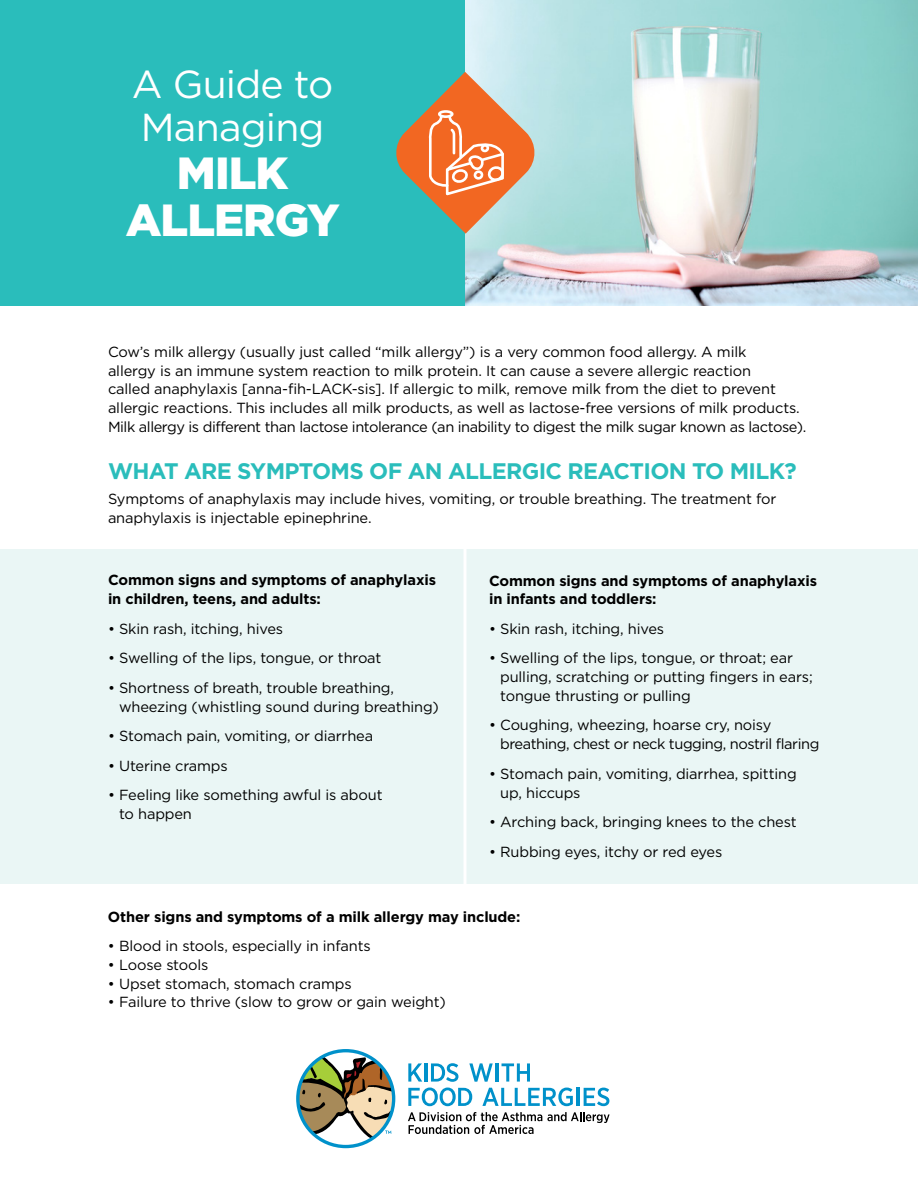
<style>
.page{position:relative;width:918px;height:1188px;background:#fff}
.page>*{position:absolute;margin:0;border:0;box-sizing:border-box;transform-origin:0 0}
.t1{font:900 45px/46.5px "Gotham";letter-spacing:-.02em;color:#fff;text-align:center}
.t2{font:39px/43.5px "Gotham";letter-spacing:-.02em;color:#fff}
.t3{font:700 22.5px "Gotham";letter-spacing:-.03em;color:#2abdbb}
.t4{font:14.7px/18.8px "Gotham";letter-spacing:-.01em;color:#000}
.t5{font:700 14.7px/18.8px "Gotham";letter-spacing:-.01em;color:#000}
.t6{font:14.7px/18.8px "Gotham";letter-spacing:-.03em;color:#000}
</style>
<div class="page">
<div style="left:0;top:549px;width:918px;height:335px;background:#eaf6f5"></div>
<svg style="left:298px;top:1051px;width:96px;height:96px"></svg>
<svg style="left:298px;top:1056px;width:95px;height:83px"></svg>
<div style="left:296px;top:1049px;width:99px;height:99px;border:3px solid #0091ca;border-radius:50%"></div>
<svg style="left:408px;top:1112px;width:202px;height:22px"></svg>
<svg style="left:408px;top:1063px;width:14px;height:19px"></svg>
<hr style="left:425px;top:1063px;width:3px;height:19px;background:#0091ca">
<svg style="left:431px;top:1063px;width:27px;height:19px"></svg>
<svg style="left:469px;top:1063px;width:24px;height:19px"></svg>
<hr style="left:496px;top:1063px;width:3px;height:19px;background:#0091ca">
<svg style="left:502px;top:1063px;width:28px;height:19px"></svg>
<svg style="left:408px;top:1088px;width:64px;height:18px"></svg>
<svg style="left:482px;top:1088px;width:91px;height:18px"></svg>
<hr style="left:577px;top:1088px;width:3px;height:18px;background:#0091ca">
<svg style="left:584px;top:1088px;width:25px;height:18px"></svg>
<img style="left:465px;top:0;width:453px;height:305px">
<div style="left:0;top:0;width:465px;height:305px;background:#2abdbb"></div>
<hr style="left:464px;top:546px;width:2px;height:341px;background:#fff">
<svg style="left:396px;top:72px;width:141px;height:166px"></svg>
<h2 class="t2" style="left:132px;top:62px;width:203px">A Guide to<br>Managing</h2>
<h1 class="t1" style="left:126px;top:149px;width:215px">MILK<br>ALLERGY</h1>
<p class="t4" style="left:108px;top:342px;width:700px">Cow’s milk allergy (usually just called “milk allergy”) is a very common food allergy. A milk<br>allergy is an immune system reaction to milk protein. It can cause a severe allergic reaction<br>called anaphylaxis [anna-fih-LACK-sis]. If allergic to milk, remove milk from the diet to prevent allergic reactions. This includes all milk products, as well as lactose-free versions of milk products.<br>Milk allergy is different than lactose intolerance (an inability to digest the milk sugar known as lactose).</p>
<h3 class="t3" style="left:108px;top:458px;width:690px">WHAT ARE SYMPTOMS OF AN ALLERGIC REACTION TO MILK?</h3>
<p class="t4" style="left:108px;top:489px;width:670px">Symptoms of anaphylaxis may include hives, vomiting, or trouble breathing. The treatment for anaphylaxis is injectable epinephrine.</p>
<p class="t5" style="left:108px;top:571px;width:330px">Common signs and symptoms of anaphylaxis in children, teens, and adults:</p>
<p class="t4" style="left:108px;top:619px;width:177px">• Skin rash, itching, hives</p>
<p class="t4" style="left:108px;top:649px;width:275px">• Swelling of the lips, tongue, or throat</p>
<p class="t4" style="left:119px;top:678px;width:321px;text-indent:-11px">• Shortness of breath, trouble breathing, wheezing (whistling sound during breathing)</p>
<p class="t4" style="left:108px;top:726px;width:267px">• Stomach pain, vomiting, or diarrhea</p>
<p class="t4" style="left:108px;top:756px;width:121px">• Uterine cramps</p>
<p class="t4" style="left:119px;top:786px;width:265px;text-indent:-11px">• Feeling like something awful is about to happen</p>
<p class="t5" style="left:489px;top:571px;width:330px">Common signs and symptoms of anaphylaxis in infants and toddlers:</p>
<p class="t4" style="left:489px;top:619px;width:177px">• Skin rash, itching, hives</p>
<p class="t4" style="left:500px;top:649px;width:314px;text-indent:-11px">• Swelling of the lips, tongue, or throat; ear pulling, scratching or putting fingers in ears; tongue thrusting or pulling</p>
<p class="t6" style="left:500px;top:716px;width:321px;text-indent:-11px">• Coughing, wheezing, hoarse cry, noisy breathing, chest or neck tugging, nostril flaring</p>
<p class="t4" style="left:500px;top:764px;width:298px;text-indent:-11px">• Stomach pain, vomiting, diarrhea, spitting up, hiccups</p>
<p class="t4" style="left:489px;top:812px;width:309px">• Arching back, bringing knees to the chest</p>
<p class="t4" style="left:489px;top:842px;width:235px">• Rubbing eyes, itchy or red eyes</p>
<p class="t5" style="left:108px;top:907px;width:414px">Other signs and symptoms of a milk allergy may include:</p>
<p class="t4" style="left:108px;top:936px;width:264px">• Blood in stools, especially in infants</p>
<p class="t4" style="left:108px;top:955px;width:102px">• Loose stools</p>
<p class="t4" style="left:108px;top:974px;width:245px">• Upset stomach, stomach cramps</p>
<p class="t4" style="left:108px;top:993px;width:339px">• Failure to thrive (slow to grow or gain weight)</p>
</div>
